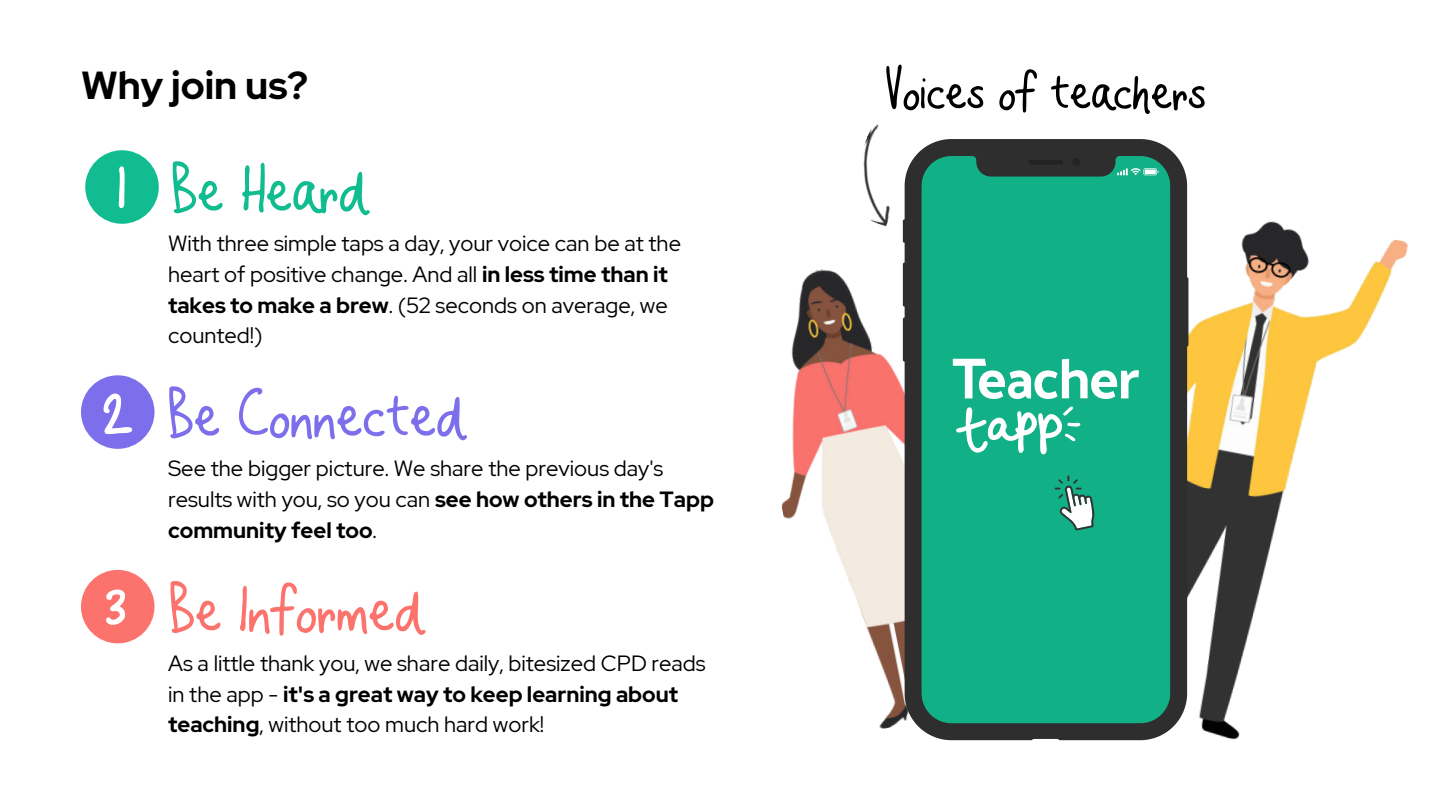
<style>
.page{position:relative;width:1440px;height:810px;background:#fff}
.page>*{position:absolute;margin:0;border:0;box-sizing:border-box;transform-origin:0 0}
.t1{font:72px "Tapp Hand";color:#7d6eeb}
.t2{font:72px "Tapp Hand";color:#fc736e}
.t3{font:72px "Tapp Hand";color:#10bc90}
.t4{font:700 67.7px "Tapp Hand";color:#fff}
.t5{font:58.6px "Tapp Hand";color:#000}
.t6{font:700 39px "Red Hat Display";color:#000}
.t7{font:22px/30.8px "Red Hat Display";color:#000}
.s1{font-weight:700}
</style>
<div class="page">
<img style="left:1067px;top:221px;width:341px;height:520px">
<img style="left:781px;top:264px;width:122px;height:465px">
<svg style="left:903px;top:139px;width:285px;height:601px;fill:#2e2e2e"></svg>
<div style="left:922px;top:156px;width:248px;height:567px;background:#11b087"></div>
<svg style="left:1028px;top:160px;width:35px;height:5px"></svg>
<svg style="left:1072px;top:158px;width:8px;height:8px"></svg>
<svg style="left:1117px;top:168px;width:42px;height:7px"></svg>
<svg style="left:1055px;top:475px;width:40px;height:55px"></svg>
<svg style="left:953px;top:359px;width:186px;height:40px"></svg>
<svg style="left:956px;top:406px;width:125px;height:49px"></svg>
<img style="left:863px;top:124px;width:58px;height:103px">
<div style="left:85px;top:150px;width:74px;height:74px;background:#10bc90;border-radius:50%"></div>
<div style="left:81px;top:375px;width:74px;height:74px;background:#7d6eeb;border-radius:50%"></div>
<div style="left:81px;top:570px;width:74px;height:73px;background:#fc736e;border-radius:50%"></div>
<h3 class="t6" style="left:81px;top:60px;width:228px">Why join us?</h3>
<h2 class="t4" style="left:118px;top:158px;width:10px">1</h2>
<h2 class="t4" style="left:102px;top:383px;width:32px">2</h2>
<h2 class="t4" style="left:105px;top:574px;width:23px">3</h2>
<h1 class="t3" style="left:172px;top:157px;width:197px">Be Heard</h1>
<p class="t7" style="left:168px;top:228px;width:515px">With three simple taps a day, your voice can be at the heart of positive change. And all <span class="s1">in less time than it takes to make a brew</span>. (52 seconds on average, we counted!)</p>
<h1 class="t1" style="left:168px;top:382px;width:298px">Be Connected</h1>
<p class="t7" style="left:168px;top:453px;width:547px">See the bigger picture. We share the previous day's results with you, so you can <span class="s1">see how others in the Tapp community feel too</span>.</p>
<h1 class="t2" style="left:169px;top:577px;width:255px">Be Informed</h1>
<p class="t7" style="left:168px;top:647px;width:539px">As a little thank you, we share daily, bitesized CPD reads in the app - <span class="s1">it's a great way to keep learning about teaching</span>, without too much hard work!</p>
<h3 class="t5" style="left:885px;top:64px;width:322px">Voices of teachers</h3>
</div>
